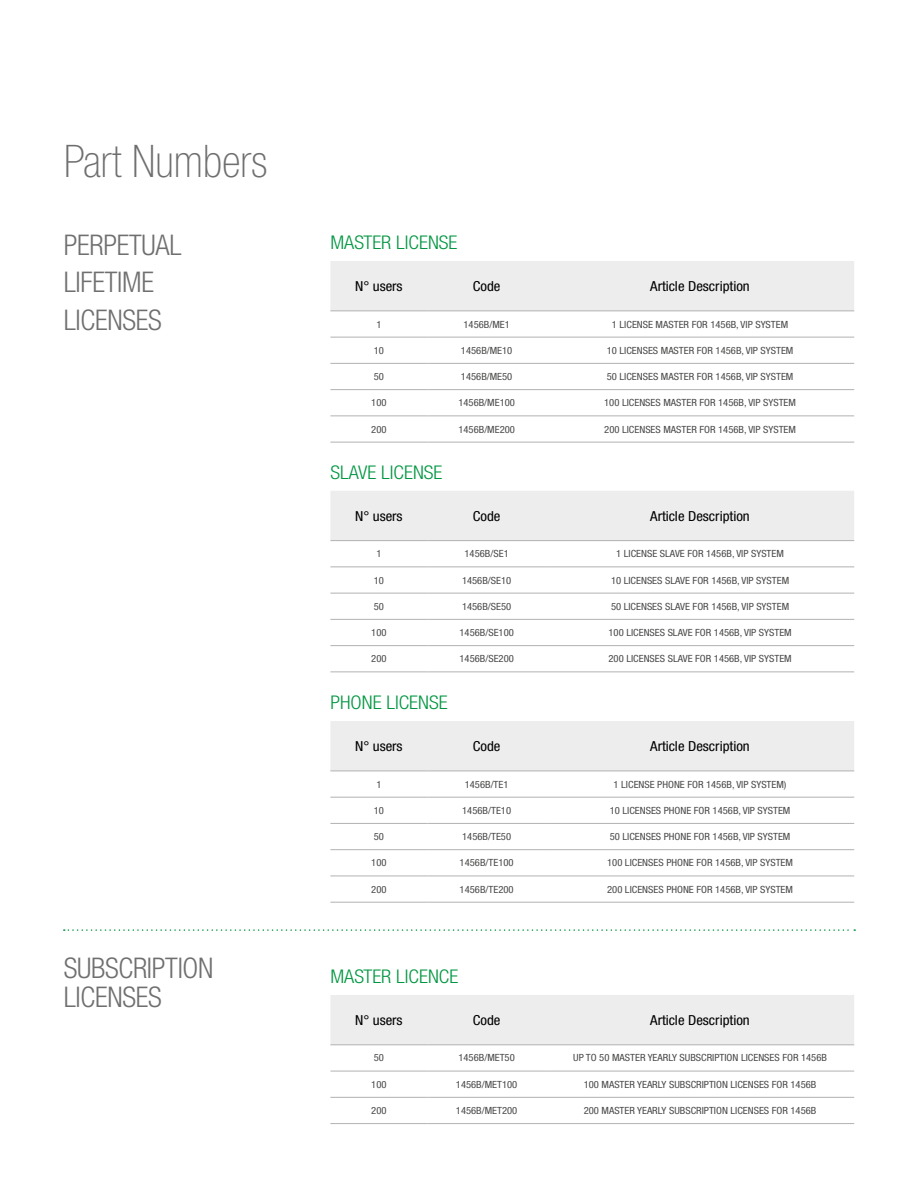
<style>
.page{position:relative;width:918px;height:1188px;background:#fff}
.page>*{position:absolute;margin:0;border:0;box-sizing:border-box;transform-origin:0 0}
.t1{font:100 condensed 45px "Helvetica Neue LTW1 G";color:#706f6f}
.t2{font:300 condensed 28.5px/37.5px "Helvetica Neue LTW1 G";letter-spacing:-.01em;color:#706f6f}
.t3{font:300 condensed 18.9px "Helvetica Neue LTW1 G";color:#009641;scale:1.07 1}
.t4{font:condensed 13.8px "Helvetica Neue LTW1 G";color:#000;scale:1.07 1}
.t5{font:condensed 9.9px "Helvetica Neue LTW1 G";color:#4a4a49;scale:1.07 1}
</style>
<div class="page">
<div style="left:330px;top:261px;width:524px;height:50px;background:#ededed"></div>
<hr style="left:330px;top:442px;width:97px;height:1px;background:#b3b2b2">
<hr style="left:427px;top:442px;width:119px;height:1px;background:#b3b2b2">
<hr style="left:546px;top:442px;width:308px;height:1px;background:#b3b2b2">
<hr style="left:330px;top:311px;width:97px;height:1px;background:#b3b2b2">
<hr style="left:427px;top:311px;width:119px;height:1px;background:#b3b2b2">
<hr style="left:546px;top:311px;width:308px;height:1px;background:#b3b2b2">
<hr style="left:330px;top:337px;width:97px;height:1px;background:#b3b2b2">
<hr style="left:427px;top:337px;width:119px;height:1px;background:#b3b2b2">
<hr style="left:546px;top:337px;width:308px;height:1px;background:#b3b2b2">
<hr style="left:330px;top:363px;width:97px;height:1px;background:#b3b2b2">
<hr style="left:427px;top:363px;width:119px;height:1px;background:#b3b2b2">
<hr style="left:546px;top:363px;width:308px;height:1px;background:#b3b2b2">
<hr style="left:330px;top:389px;width:97px;height:1px;background:#b3b2b2">
<hr style="left:427px;top:389px;width:119px;height:1px;background:#b3b2b2">
<hr style="left:546px;top:389px;width:308px;height:1px;background:#b3b2b2">
<hr style="left:330px;top:416px;width:97px;height:1px;background:#b3b2b2">
<hr style="left:427px;top:416px;width:119px;height:1px;background:#b3b2b2">
<hr style="left:546px;top:416px;width:308px;height:1px;background:#b3b2b2">
<div style="left:330px;top:491px;width:524px;height:49px;background:#ededed"></div>
<hr style="left:330px;top:672px;width:97px;height:1px;background:#b3b2b2">
<hr style="left:330px;top:540px;width:97px;height:1px;background:#b3b2b2">
<hr style="left:330px;top:567px;width:97px;height:1px;background:#b3b2b2">
<hr style="left:330px;top:593px;width:97px;height:1px;background:#b3b2b2">
<hr style="left:330px;top:619px;width:97px;height:1px;background:#b3b2b2">
<hr style="left:330px;top:645px;width:97px;height:1px;background:#b3b2b2">
<hr style="left:427px;top:540px;width:119px;height:1px;background:#b3b2b2">
<hr style="left:546px;top:540px;width:308px;height:1px;background:#b3b2b2">
<hr style="left:427px;top:567px;width:119px;height:1px;background:#b3b2b2">
<hr style="left:546px;top:567px;width:308px;height:1px;background:#b3b2b2">
<hr style="left:427px;top:593px;width:119px;height:1px;background:#b3b2b2">
<hr style="left:546px;top:593px;width:308px;height:1px;background:#b3b2b2">
<hr style="left:427px;top:619px;width:119px;height:1px;background:#b3b2b2">
<hr style="left:546px;top:619px;width:308px;height:1px;background:#b3b2b2">
<hr style="left:427px;top:645px;width:119px;height:1px;background:#b3b2b2">
<hr style="left:546px;top:645px;width:308px;height:1px;background:#b3b2b2">
<hr style="left:427px;top:672px;width:119px;height:1px;background:#b3b2b2">
<hr style="left:546px;top:672px;width:308px;height:1px;background:#b3b2b2">
<div style="left:330px;top:721px;width:524px;height:50px;background:#ededed"></div>
<hr style="left:330px;top:902px;width:97px;height:1px;background:#b3b2b2">
<hr style="left:330px;top:771px;width:97px;height:1px;background:#b3b2b2">
<hr style="left:330px;top:797px;width:97px;height:1px;background:#b3b2b2">
<hr style="left:330px;top:823px;width:97px;height:1px;background:#b3b2b2">
<hr style="left:330px;top:849px;width:97px;height:1px;background:#b3b2b2">
<hr style="left:330px;top:876px;width:97px;height:1px;background:#b3b2b2">
<hr style="left:427px;top:771px;width:119px;height:1px;background:#b3b2b2">
<hr style="left:546px;top:771px;width:308px;height:1px;background:#b3b2b2">
<hr style="left:427px;top:797px;width:119px;height:1px;background:#b3b2b2">
<hr style="left:546px;top:797px;width:308px;height:1px;background:#b3b2b2">
<hr style="left:427px;top:823px;width:119px;height:1px;background:#b3b2b2">
<hr style="left:546px;top:823px;width:308px;height:1px;background:#b3b2b2">
<hr style="left:427px;top:849px;width:119px;height:1px;background:#b3b2b2">
<hr style="left:546px;top:849px;width:308px;height:1px;background:#b3b2b2">
<hr style="left:427px;top:876px;width:119px;height:1px;background:#b3b2b2">
<hr style="left:546px;top:876px;width:308px;height:1px;background:#b3b2b2">
<hr style="left:427px;top:902px;width:119px;height:1px;background:#b3b2b2">
<hr style="left:546px;top:902px;width:308px;height:1px;background:#b3b2b2">
<div style="left:330px;top:995px;width:524px;height:50px;background:#ededed"></div>
<hr style="left:427px;top:1071px;width:119px;height:1px;background:#b3b2b2">
<hr style="left:546px;top:1071px;width:308px;height:1px;background:#b3b2b2">
<hr style="left:427px;top:1097px;width:119px;height:1px;background:#b3b2b2">
<hr style="left:546px;top:1097px;width:308px;height:1px;background:#b3b2b2">
<hr style="left:427px;top:1045px;width:119px;height:1px;background:#b3b2b2">
<hr style="left:546px;top:1045px;width:308px;height:1px;background:#b3b2b2">
<hr style="left:427px;top:1123px;width:119px;height:1px;background:#b3b2b2">
<hr style="left:546px;top:1123px;width:308px;height:1px;background:#b3b2b2">
<hr style="left:330px;top:1123px;width:97px;height:1px;background:#b3b2b2">
<hr style="left:330px;top:1045px;width:97px;height:1px;background:#b3b2b2">
<hr style="left:330px;top:1071px;width:97px;height:1px;background:#b3b2b2">
<hr style="left:330px;top:1097px;width:97px;height:1px;background:#b3b2b2">
<svg style="left:64px;top:929px;width:791px;height:2px"></svg>
<h1 class="t1" style="left:64px;top:136px;width:205px">Part Numbers</h1>
<h2 class="t2" style="left:64px;top:226px;width:119px">PERPETUAL<br>LIFETIME<br>LICENSES</h2>
<h2 class="t2" style="left:64px;top:954px;width:151px;line-height:28.5px">SUBSCRIPTION<br>LICENSES</h2>
<h3 class="t3" style="left:330px;top:231px;width:120px">MASTER LICENSE</h3>
<h3 class="t4" style="left:355px;top:278px;width:46px">N° users</h3>
<h3 class="t4" style="left:473px;top:278px;width:27px">Code</h3>
<h3 class="t4" style="left:650px;top:278px;width:95px">Article Description</h3>
<p class="t5" style="left:376px;top:318px;width:6px">1</p>
<p class="t5" style="left:463px;top:318px;width:45px">1456B/ME1</p>
<p class="t5" style="left:612px;top:318px;width:166px">1 LICENSE MASTER FOR 1456B, VIP SYSTEM</p>
<p class="t5" style="left:374px;top:344px;width:11px">10</p>
<p class="t5" style="left:461px;top:344px;width:50px">1456B/ME10</p>
<p class="t5" style="left:607px;top:344px;width:176px">10 LICENSES MASTER FOR 1456B, VIP SYSTEM</p>
<p class="t5" style="left:374px;top:371px;width:11px">50</p>
<p class="t5" style="left:461px;top:371px;width:50px">1456B/ME50</p>
<p class="t5" style="left:607px;top:371px;width:176px">50 LICENSES MASTER FOR 1456B, VIP SYSTEM</p>
<p class="t5" style="left:371px;top:397px;width:16px">100</p>
<p class="t5" style="left:458px;top:397px;width:54px">1456B/ME100</p>
<p class="t5" style="left:604px;top:397px;width:181px">100 LICENSES MASTER FOR 1456B, VIP SYSTEM</p>
<p class="t5" style="left:371px;top:423px;width:16px">200</p>
<p class="t5" style="left:458px;top:423px;width:54px">1456B/ME200</p>
<p class="t5" style="left:604px;top:423px;width:181px">200 LICENSES MASTER FOR 1456B, VIP SYSTEM</p>
<h3 class="t3" style="left:330px;top:461px;width:106px">SLAVE LICENSE</h3>
<h3 class="t4" style="left:355px;top:508px;width:46px">N° users</h3>
<h3 class="t4" style="left:473px;top:508px;width:27px">Code</h3>
<h3 class="t4" style="left:650px;top:508px;width:95px">Article Description</h3>
<p class="t5" style="left:376px;top:548px;width:6px">1</p>
<p class="t5" style="left:465px;top:548px;width:43px">1456B/SE1</p>
<p class="t5" style="left:616px;top:548px;width:158px">1 LICENSE SLAVE FOR 1456B, VIP SYSTEM</p>
<p class="t5" style="left:374px;top:574px;width:11px">10</p>
<p class="t5" style="left:462px;top:574px;width:48px">1456B/SE10</p>
<p class="t5" style="left:611px;top:574px;width:168px">10 LICENSES SLAVE FOR 1456B, VIP SYSTEM</p>
<p class="t5" style="left:374px;top:600px;width:11px">50</p>
<p class="t5" style="left:462px;top:600px;width:48px">1456B/SE50</p>
<p class="t5" style="left:611px;top:600px;width:168px">50 LICENSES SLAVE FOR 1456B, VIP SYSTEM</p>
<p class="t5" style="left:371px;top:627px;width:16px">100</p>
<p class="t5" style="left:459px;top:627px;width:52px">1456B/SE100</p>
<p class="t5" style="left:608px;top:627px;width:173px">100 LICENSES SLAVE FOR 1456B, VIP SYSTEM</p>
<p class="t5" style="left:371px;top:653px;width:16px">200</p>
<p class="t5" style="left:459px;top:653px;width:52px">1456B/SE200</p>
<p class="t5" style="left:608px;top:653px;width:173px">200 LICENSES SLAVE FOR 1456B, VIP SYSTEM</p>
<h3 class="t3" style="left:330px;top:691px;width:111px">PHONE LICENSE</h3>
<h3 class="t4" style="left:355px;top:738px;width:46px">N° users</h3>
<h3 class="t4" style="left:473px;top:738px;width:27px">Code</h3>
<h3 class="t4" style="left:650px;top:738px;width:95px">Article Description</h3>
<p class="t5" style="left:376px;top:778px;width:6px">1</p>
<p class="t5" style="left:465px;top:778px;width:42px">1456B/TE1</p>
<p class="t5" style="left:614px;top:778px;width:163px">1 LICENSE PHONE FOR 1456B, VIP SYSTEM)</p>
<p class="t5" style="left:374px;top:805px;width:11px">10</p>
<p class="t5" style="left:462px;top:805px;width:47px">1456B/TE10</p>
<p class="t5" style="left:610px;top:805px;width:170px">10 LICENSES PHONE FOR 1456B, VIP SYSTEM</p>
<p class="t5" style="left:374px;top:831px;width:11px">50</p>
<p class="t5" style="left:462px;top:831px;width:47px">1456B/TE50</p>
<p class="t5" style="left:610px;top:831px;width:170px">50 LICENSES PHONE FOR 1456B, VIP SYSTEM</p>
<p class="t5" style="left:371px;top:857px;width:16px">100</p>
<p class="t5" style="left:460px;top:857px;width:52px">1456B/TE100</p>
<p class="t5" style="left:607px;top:857px;width:175px">100 LICENSES PHONE FOR 1456B, VIP SYSTEM</p>
<p class="t5" style="left:371px;top:883px;width:16px">200</p>
<p class="t5" style="left:460px;top:883px;width:52px">1456B/TE200</p>
<p class="t5" style="left:607px;top:883px;width:175px">200 LICENSES PHONE FOR 1456B, VIP SYSTEM</p>
<h3 class="t3" style="left:330px;top:965px;width:121px">MASTER LICENCE</h3>
<h3 class="t4" style="left:355px;top:1012px;width:46px">N° users</h3>
<h3 class="t4" style="left:473px;top:1012px;width:27px">Code</h3>
<h3 class="t4" style="left:650px;top:1012px;width:95px">Article Description</h3>
<p class="t5" style="left:374px;top:1052px;width:11px">50</p>
<p class="t5" style="left:458px;top:1052px;width:54px">1456B/MET50</p>
<p class="t5" style="left:573px;top:1052px;width:239px">UP TO 50 MASTER YEARLY SUBSCRIPTION LICENSES FOR 1456B</p>
<p class="t5" style="left:371px;top:1078px;width:16px">100</p>
<p class="t5" style="left:456px;top:1078px;width:59px">1456B/MET100</p>
<p class="t5" style="left:584px;top:1078px;width:219px">100 MASTER YEARLY SUBSCRIPTION LICENSES FOR 1456B</p>
<p class="t5" style="left:371px;top:1105px;width:16px">200</p>
<p class="t5" style="left:456px;top:1105px;width:59px">1456B/MET200</p>
<p class="t5" style="left:584px;top:1105px;width:219px">200 MASTER YEARLY SUBSCRIPTION LICENSES FOR 1456B</p>
</div>
